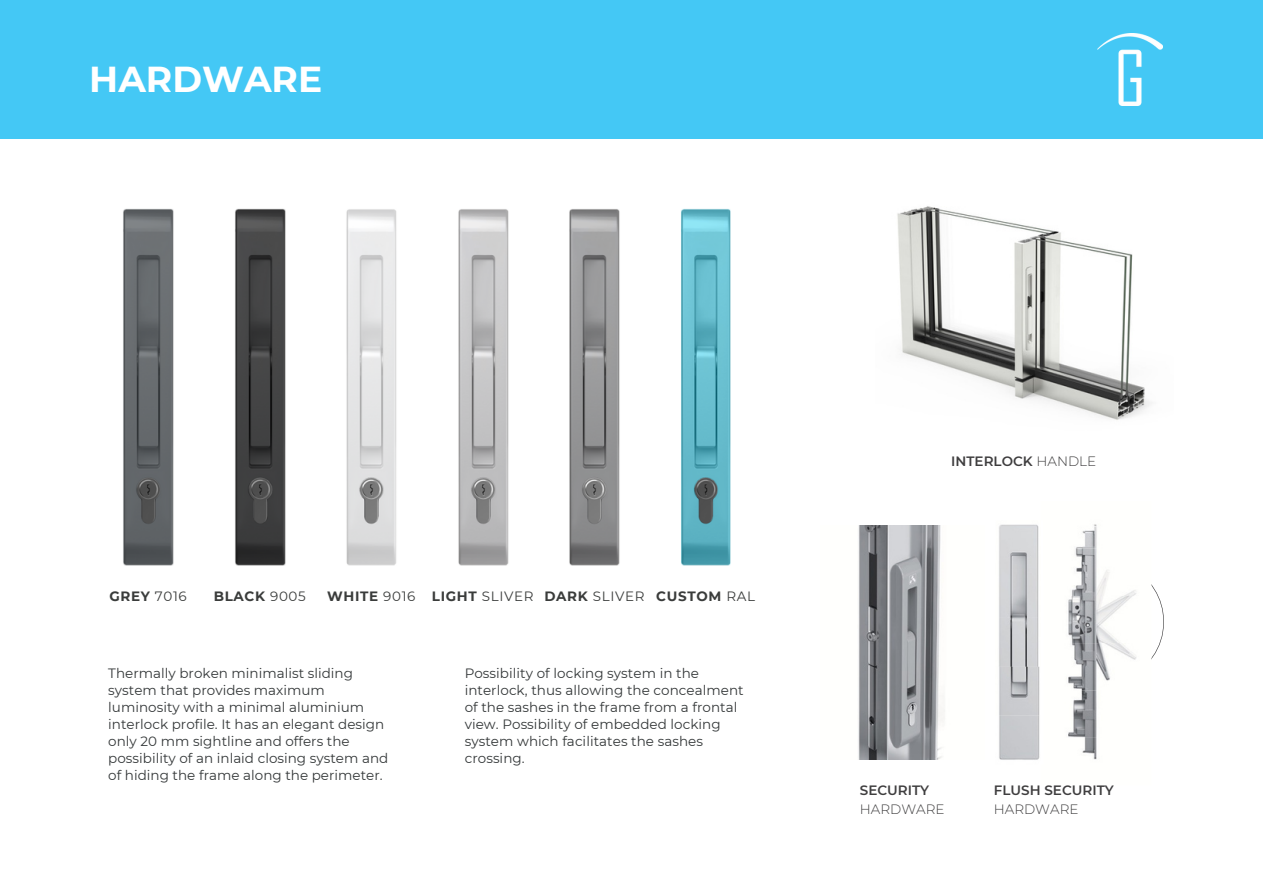
<style>
.page{position:relative;width:1263px;height:894px;background:#fff}
.page>*{position:absolute;margin:0;border:0;box-sizing:border-box;transform-origin:0 0}
.t1{font:700 36px "Montserrat";color:#fff}
.t2{font:13.5px/16.8px "Montserrat";color:#333738}
.t3{font:600 13.5px/18.9px "Montserrat";color:#3f3e3f}
.t4{font:700 13.5px "Montserrat";letter-spacing:.045em;color:#3a3c3b}
.t5{font:13.5px "Montserrat";letter-spacing:.045em;color:#3a3c3b}
.s1{font-weight:400}
.s2{font-weight:700}
.s3{font-weight:300}
</style>
<div class="page">
<img style="left:123px;top:208px;width:51px;height:358px">
<img style="left:235px;top:208px;width:51px;height:358px">
<img style="left:346px;top:209px;width:51px;height:357px">
<img style="left:458px;top:209px;width:51px;height:357px">
<img style="left:569px;top:209px;width:51px;height:357px">
<img style="left:681px;top:209px;width:50px;height:357px">
<div style="left:0;top:0;width:1263px;height:138px;background:#44c8f5"></div>
<img style="left:897px;top:206px;width:255px;height:214px">
<svg style="left:1151px;top:584px;width:13px;height:76px"></svg>
<img style="left:1076px;top:524px;width:21px;height:24px">
<img style="left:1068px;top:548px;width:69px;height:189px">
<img style="left:1082px;top:737px;width:15px;height:23px">
<img style="left:999px;top:524px;width:41px;height:236px">
<img style="left:858px;top:525px;width:87px;height:234px">
<img style="left:1097px;top:33px;width:66px;height:72px">
<h1 class="t1" style="left:89px;top:57px;width:234px">HARDWARE</h1>
<p class="t4" style="left:109px;top:587px;width:79px">GREY <span class="s1">7016</span></p>
<p class="t4" style="left:214px;top:587px;width:93px">BLACK <span class="s1">9005</span></p>
<p class="t4" style="left:327px;top:587px;width:90px">WHITE <span class="s1">9016</span></p>
<p class="t5" style="left:432px;top:587px;width:103px"><span class="s2">LIGHT</span> SLIVER</p>
<p class="t5" style="left:544px;top:587px;width:102px"><span class="s2">DARK</span> SLIVER</p>
<p class="t4" style="left:656px;top:587px;width:100px">CUSTOM <span class="s1">RAL</span></p>
<h2 class="t2" style="left:108px;top:665px;width:282px">Thermally broken minimalist sliding system that provides maximum luminosity with a minimal aluminium interlock profile. It has an elegant design only 20 mm sightline and offers the possibility of an inlaid closing system and of hiding the frame along the perimeter.</h2>
<p class="t2" style="left:465px;top:665px;width:281px">Possibility of locking system in the interlock, thus allowing the concealment of the sashes in the frame from a frontal view. Possibility of embedded locking system which facilitates the sashes crossing.</p>
<p class="t3" style="left:951px;top:451px;width:146px">INTERLOCK <span class="s3">HANDLE</span></p>
<p class="t3" style="left:860px;top:780px;width:86px">SECURITY<br><span class="s3">HARDWARE</span></p>
<p class="t3" style="left:994px;top:780px;width:121px">FLUSH SECURITY<br><span class="s3">HARDWARE</span></p>
</div>
